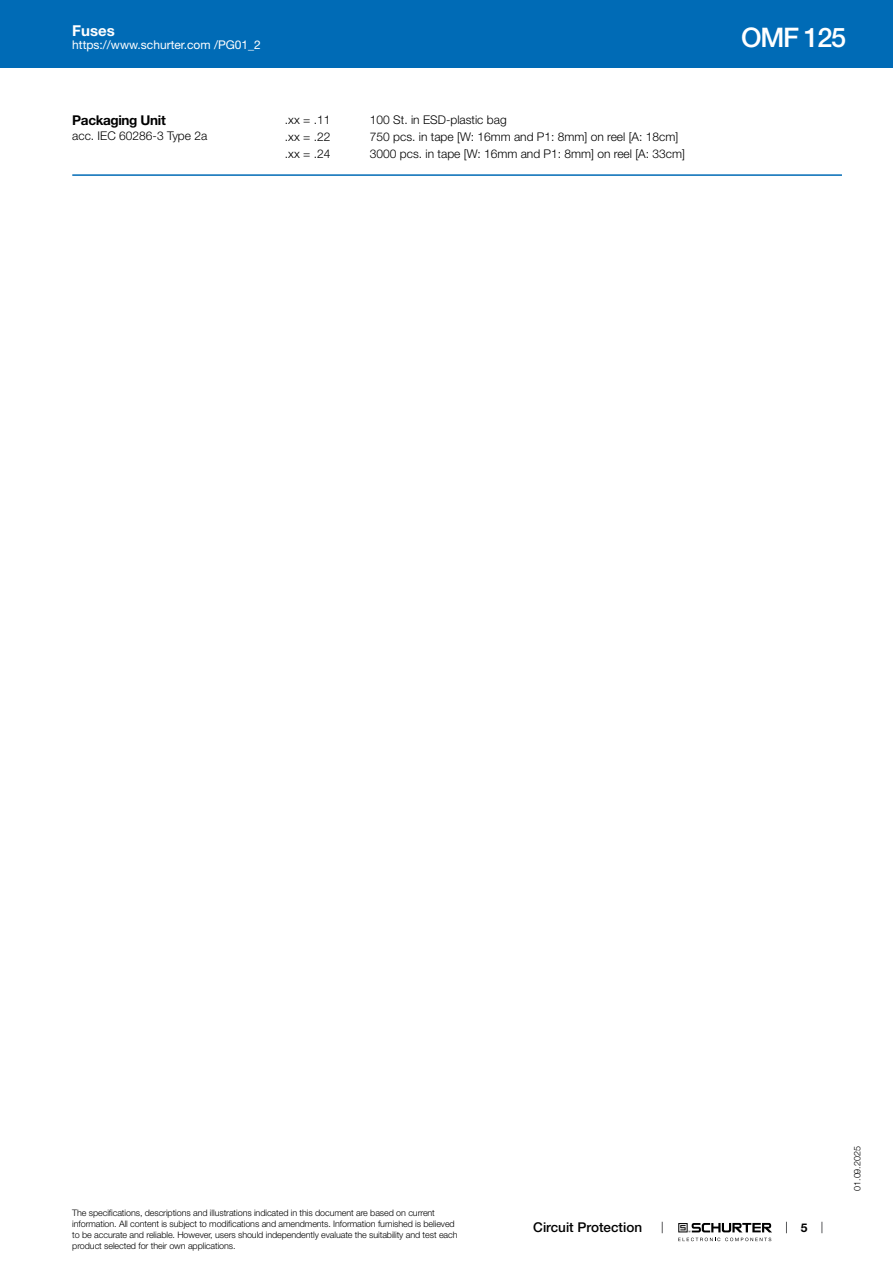
<style>
.page{position:relative;width:893px;height:1263px;background:#fff}
.page>*{position:absolute;margin:0;border:0;box-sizing:border-box;transform-origin:0 0}
.t1{font:500 27px "Helvetica Neue LT";letter-spacing:-.05em;color:#fff}
.t2{font:700 15px "Helvetica Neue LT";color:#fff}
.t3{font:500 13.5px "Helvetica Neue LT";color:#000}
.t4{font:700 13.5px "Helvetica Neue LT";letter-spacing:-.025em;color:#000}
.t5{font:300 12px "Helvetica Neue LT";color:#000}
.t6{font:12px "Helvetica Neue LT";color:#fff}
.t7{font:700 12px "Helvetica Neue LT";color:#000}
.t8{font:300 9px/10.8px "Helvetica Neue LT";letter-spacing:-.01em;color:#000}
</style>
<div class="page">
<svg style="left:678px;top:1223px;width:94px;height:18px"></svg>
<div style="left:0;top:0;width:893px;height:68px;background:#006bb6"></div>
<hr style="left:72px;top:174px;width:770px;height:2px;background:#006bb6">
<h2 class="t2" style="left:72px;top:21px;width:44px">Fuses</h2>
<h3 class="t6" style="left:72px;top:38px;width:190px">https://www.schurter.com /PG01_2</h3>
<h3 class="t4" style="left:72px;top:112px;width:95px">Packaging Unit</h3>
<h3 class="t5" style="left:72px;top:128px;width:136px">acc. IEC 60286-3 Type 2a</h3>
<h3 class="t5" style="left:285px;top:113px;width:47px">.xx = .11</h3>
<h3 class="t5" style="left:370px;top:113px;width:138px">100 St. in ESD-plastic bag</h3>
<h3 class="t5" style="left:285px;top:130px;width:47px">.xx = .22</h3>
<h3 class="t5" style="left:370px;top:130px;width:310px">750 pcs. in tape [W: 16mm and P1: 8mm] on reel [A: 18cm]</h3>
<h3 class="t5" style="left:285px;top:147px;width:47px">.xx = .24</h3>
<h3 class="t5" style="left:370px;top:147px;width:317px">3000 pcs. in tape [W: 16mm and P1: 8mm] on reel [A: 33cm]</h3>
<h1 class="t1" style="left:741px;top:21px;width:106px">OMF 125</h1>
<p class="t8" style="left:72px;top:1207px;width:387px">The specifications, descriptions and illustrations indicated in this document are based on current information. All content is subject to modifications and amendments. Information furnished is believed to be accurate and reliable. However, users should independently evaluate the suitability and test each product selected for their own applications.</p>
<h3 class="t3" style="left:533px;top:1219px;width:110px">Circuit Protection</h3>
<h3 class="t7" style="left:801px;top:1220px;width:8px">5</h3>
<p class="t8" style="left:852px;top:1191px;width:46px;rotate:-90deg">01.09.2025</p>
</div>
